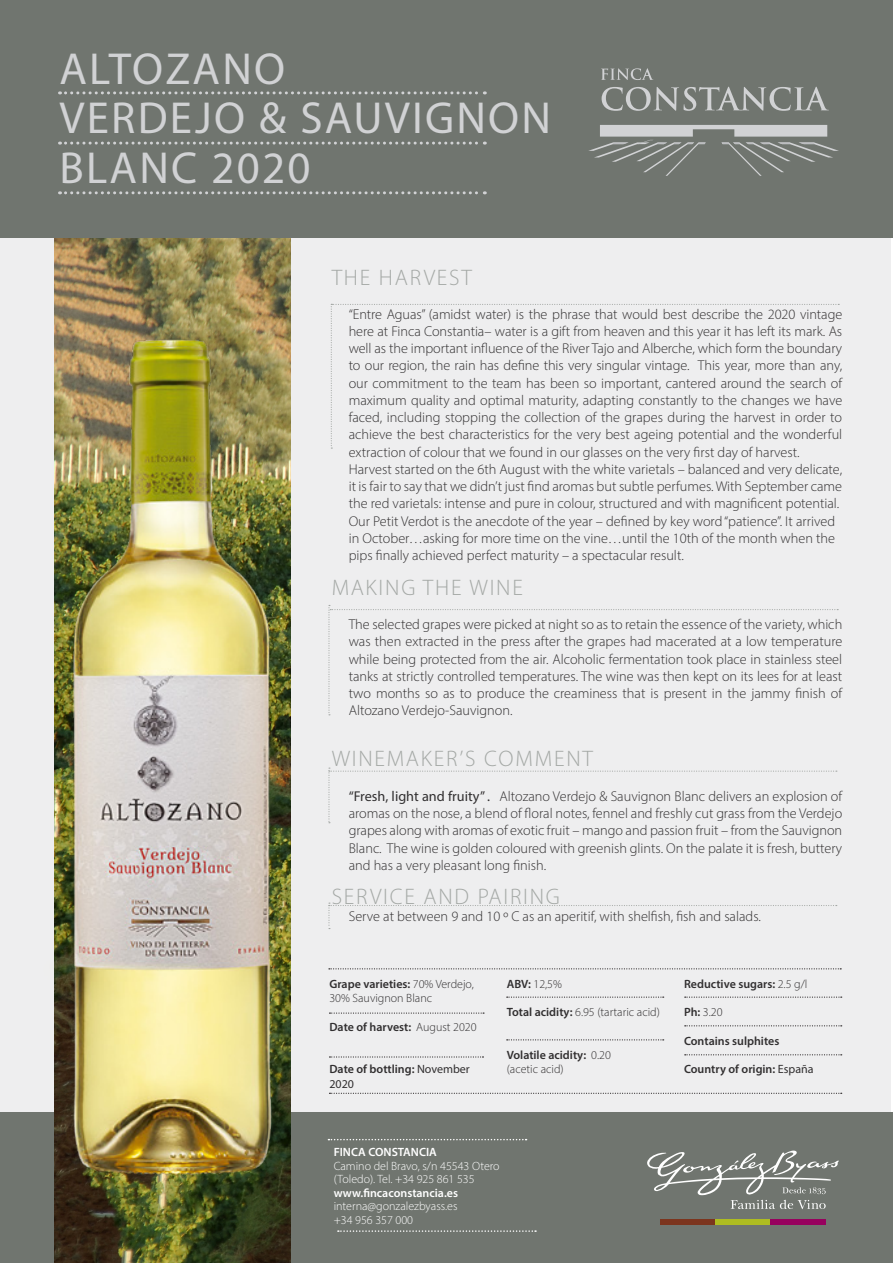
<style>
.page{position:relative;width:893px;height:1263px;background:#fff}
.page>*{position:absolute;margin:0;border:0;box-sizing:border-box;transform-origin:0 0}
.t1{font:45px "Myriad Pro";letter-spacing:.05em;color:#d1d2d4}
.t2{font:300 22.5px "Myriad Pro";letter-spacing:.08em;color:#a4a8a5}
.t3{font:300 14.25px/17.2px "Myriad Pro";color:#312f30;text-align:justify}
.t4{font:600 12px/14.2px "Myriad Pro";color:#312f30}
.t5{font:300 12px/14.2px "Myriad Pro";color:#312f30}
.t6{font:300 12px/13.5px "Myriad Pro";color:#fff}
.t7{font:600 12px "Myriad Pro";color:#fff}
.s1{font-weight:400}
.s2{font-weight:600}
.s3{font-weight:300}
</style>
<div class="page">
<div style="left:0;top:6px;width:891px;height:1257px;background:#eeeeef"></div>
<div style="left:0;top:1112px;width:892px;height:151px;background:#70756f"></div>
<img style="left:54px;top:238px;width:236px;height:1025px">
<div style="left:0;top:1px;width:892px;height:237px;background:#70756f"></div>
<svg style="left:589px;top:68px;width:250px;height:108px"></svg>
<div style="left:660px;top:1219px;width:55px;height:5px;background:#7c351e"></div>
<div style="left:715px;top:1219px;width:55px;height:5px;background:#aebc21"></div>
<div style="left:770px;top:1219px;width:56px;height:5px;background:#97015e"></div>
<svg style="left:647px;top:1150px;width:192px;height:59px"></svg>
<svg style="left:60px;top:91px;width:425px;height:3px"></svg>
<svg style="left:60px;top:142px;width:425px;height:3px"></svg>
<svg style="left:60px;top:191px;width:425px;height:3px"></svg>
<svg style="left:331px;top:304px;width:508px;height:145px"></svg>
<svg style="left:328px;top:605px;width:510px;height:110px"></svg>
<svg style="left:328px;top:767px;width:509px;height:56px"></svg>
<svg style="left:328px;top:902px;width:509px;height:27px"></svg>
<svg style="left:328px;top:1139px;width:199px;height:1px"></svg>
<svg style="left:338px;top:1230px;width:198px;height:2px"></svg>
<svg style="left:329px;top:1012px;width:155px;height:2px"></svg>
<svg style="left:507px;top:996px;width:157px;height:2px"></svg>
<svg style="left:685px;top:996px;width:157px;height:2px"></svg>
<svg style="left:685px;top:1025px;width:157px;height:1px"></svg>
<svg style="left:685px;top:1054px;width:157px;height:1px"></svg>
<svg style="left:507px;top:1039px;width:157px;height:1px"></svg>
<svg style="left:329px;top:1056px;width:154px;height:1px"></svg>
<svg style="left:329px;top:968px;width:512px;height:1px"></svg>
<svg style="left:329px;top:1093px;width:513px;height:1px"></svg>
<img style="left:54px;top:275px;width:236px;height:951px">
<p class="t1" style="left:60px;top:41px;width:227px">ALTOZANO</p>
<p class="t1" style="left:60px;top:90px;width:493px">VERDEJO &amp; SAUVIGNON</p>
<p class="t1" style="left:60px;top:140px;width:253px">BLANC 2020</p>
<p class="t2" style="left:332px;top:264px;width:142px">THE HARVEST</p>
<p class="t3" style="left:349px;top:305px;width:495px">“Entre Aguas” (amidst water) is the phrase that would best describe the 2020 vintage here at Finca Constantia– water is a gift from heaven and this year it has left its mark. As well as the important influence of the River Tajo and Alberche, which form the boundary to our region, the rain has define this very singular vintage. This year, more than any, our commitment to the team has been so important, cantered around the search of maximum quality and optimal maturity, adapting constantly to the changes we have faced, including stopping the collection of the grapes during the harvest in order to achieve the best characteristics for the very best ageing potential and the wonderful extraction of colour that we found in our glasses on the very first day of harvest.</p>
<p class="t3" style="left:349px;top:460px;width:495px">Harvest started on the 6th August with the white varietals – balanced and very delicate,</p>
<p class="t3" style="left:349px;top:477px;width:495px">it is fair to say that we didn’t just find aromas but subtle perfumes. With September came</p>
<p class="t3" style="left:349px;top:495px;width:492px">the red varietals: intense and pure in colour, structured and with magnificent potential.</p>
<p class="t3" style="left:349px;top:512px;width:488px">Our Petit Verdot is the anecdote of the year – defined by key word “patience”. It arrived</p>
<p class="t3" style="left:349px;top:529px;width:488px">in October…asking for more time on the vine…until the 10th of the month when the</p>
<p class="t3" style="left:349px;top:546px;width:337px">pips finally achieved perfect maturity – a spectacular result.</p>
<p class="t2" style="left:332px;top:573px;width:193px">MAKING THE WINE</p>
<p class="t3" style="left:349px;top:615px;width:495px">The selected grapes were picked at night so as to retain the essence of the variety, which was then extracted in the press after the grapes had macerated at a low temperature while being protected from the air. Alcoholic fermentation took place in stainless steel tanks at strictly controlled temperatures. The wine was then kept on its lees for at least two months so as to produce the creaminess that is present in the jammy finish of Altozano Verdejo-Sauvignon.</p>
<p class="t2" style="left:332px;top:745px;width:263px">WINEMAKER’S COMMENT</p>
<p class="t3" style="left:349px;top:787px;width:495px"><span class="s1">“Fresh, light and fruity” .</span> Altozano Verdejo &amp; Sauvignon Blanc delivers an explosion of aromas on the nose, a blend of floral notes, fennel and freshly cut grass from the Verdejo grapes along with aromas of exotic fruit – mango and passion fruit – from the Sauvignon Blanc. The wine is golden coloured with greenish glints. On the palate it is fresh, buttery and has a very pleasant long finish.</p>
<p class="t2" style="left:332px;top:882px;width:230px">SERVICE AND PAIRING</p>
<p class="t3" style="left:349px;top:907px;width:414px">Serve at between 9 and 10 º C as an aperitif, with shelfish, fish and salads.</p>
<p class="t5" style="left:329px;top:976px;width:146px"><span class="s2">Grape varieties:</span> 70% Verdejo,<br>30% Sauvignon Blanc</p>
<p class="t4" style="left:329px;top:1019px;width:149px">Date of harvest: <span class="s3">August 2020</span></p>
<p class="t4" style="left:329px;top:1062px;width:142px">Date of bottling: <span class="s1">November<br>2020</span></p>
<p class="t5" style="left:507px;top:976px;width:57px"><span class="s2">ABV:</span> 12,5%</p>
<p class="t5" style="left:507px;top:1005px;width:155px"><span class="s2">Total acidity:</span> 6.95 (tartaric acid)</p>
<p class="t4" style="left:507px;top:1047px;width:106px">Volatile acidity: <span class="s3">0.20 (acetic acid)</span></p>
<p class="t7" style="left:334px;top:1144px;width:105px">FINCA CONSTANCIA</p>
<p class="t6" style="left:334px;top:1159px;width:167px">Camino del Bravo, s/n 45543 Otero (Toledo). Tel. +34 925 861 535</p>
<p class="t7" style="left:334px;top:1185px;width:126px">www.fincaconstancia.es</p>
<p class="t6" style="left:334px;top:1199px;width:125px">interna@gonzalezbyass.es</p>
<p class="t6" style="left:334px;top:1213px;width:81px">+34 956 357 000</p>
<p class="t4" style="left:684px;top:976px;width:125px">Reductive sugars: <span class="s3">2.5 g/l</span></p>
<p class="t5" style="left:684px;top:1005px;width:40px"><span class="s2">Ph:</span> 3.20</p>
<p class="t4" style="left:684px;top:1033px;width:97px">Contains sulphites</p>
<p class="t4" style="left:684px;top:1062px;width:131px">Country of origin: <span class="s1">España</span></p>
</div>
